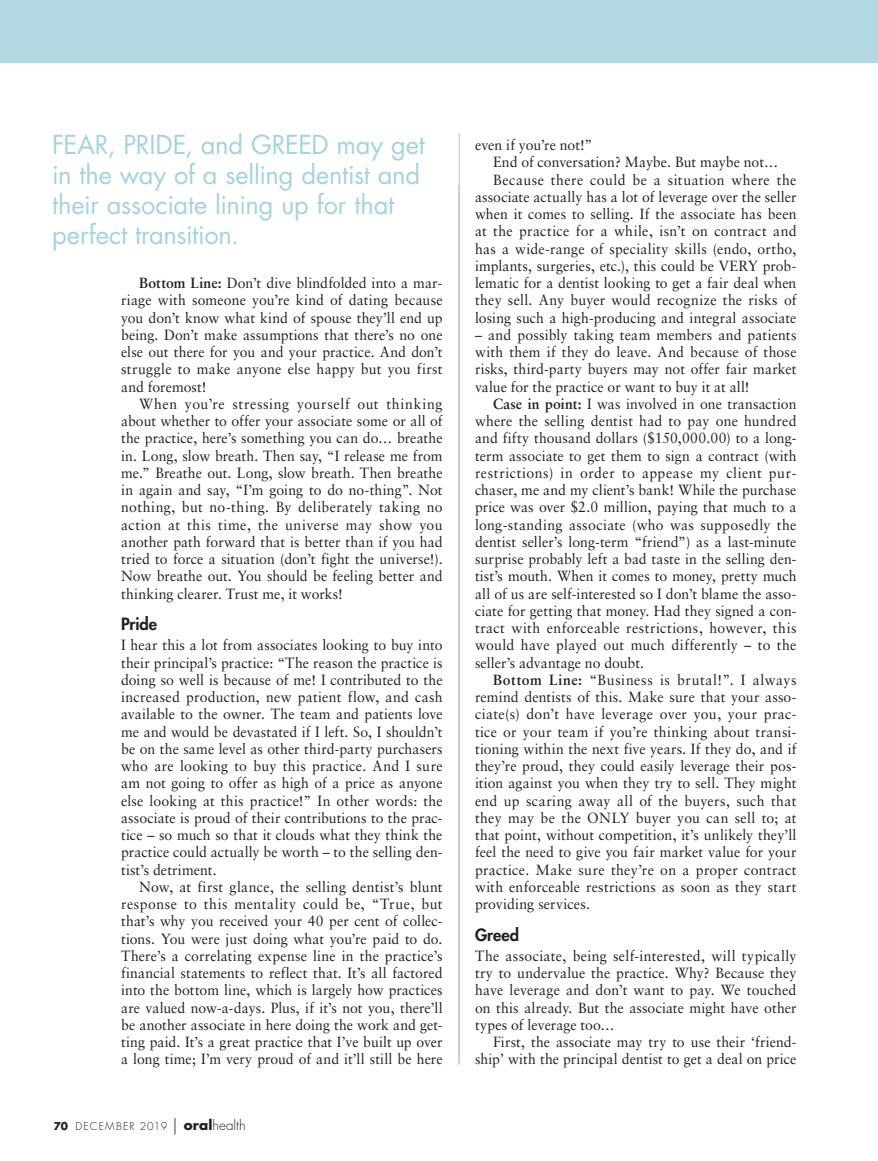
<style>
.page{position:relative;width:878px;height:1161px;background:#fff}
.page>*{position:absolute;margin:0;border:0;box-sizing:border-box;transform-origin:0 0}
.Pull_quote_callout{font:25.5px/30px "Futura Std";letter-spacing:-.01em;color:#a3d4dd}
.Subhead{font:800 16.5px "Futura Std";color:#231f20}
.Body{font:14.85px/17.2px "Sabon LT Std";letter-spacing:.01em;color:#231f20;text-align:justify;scale:.95 1}
.Body_no_indent{font:14.85px/17.2px "Sabon LT Std";letter-spacing:.005em;color:#231f20;text-align:justify;scale:.95 1}
.t1{font:300 10.5px "Futura Std";letter-spacing:.1em;color:#231f20}
.s1{font-weight:700}
.s2{font-size:16.5px}
.s3{font-weight:700;font-size:13.5px}
.s4{font-size:13.5px}
</style>
<div class="page">
<div style="left:0;top:0;width:878px;height:62px;background:#b2d9e2"></div>
<hr style="left:458px;top:185px;width:1px;height:880px;background:#bcbdc0">
<hr style="left:459px;top:133px;width:1px;height:930px;background:#bcbdc0">
<p class="Pull_quote_callout" style="left:52px;top:130px;width:374px">FEAR, PRIDE, and GREED may get in the way of a selling dentist and their associate lining up for that perfect transition.</p>
<p class="Body" style="left:121px;top:274px;width:340px;text-indent:18px"><span class="s1">Bottom Line:</span> Don’t dive blindfolded into a mar&shy;riage with someone you’re kind of dating because you don’t know what kind of spouse they’ll end up being. Don’t make assumptions that there’s no one else out there for you and your practice. And don’t struggle to make anyone else happy but you first and foremost!</p>
<p class="Body" style="left:121px;top:395px;width:340px;text-indent:18px">When you’re stressing yourself out thinking about whether to offer your associate some or all of the practice, here’s something you can do… breathe in. Long, slow breath. Then say, “I release me from me.” Breathe out. Long, slow breath. Then breathe in again and say, “I’m going to do no-thing”. Not nothing, but no-thing. By deliberately taking no action at this time, the universe may show you another path forward that is better than if you had tried to force a situation (don’t fight the universe!).<br>Now breathe out. You should be feeling better and thinking clearer. Trust me, it works!</p>
<p class="Subhead" style="left:121px;top:613px;width:38px">Pride</p>
<p class="Body_no_indent" style="left:121px;top:636px;width:340px">I hear this a lot from associates looking to buy into their principal’s practice: “The reason the practice is doing so well is because of me! I contributed to the increased production, new patient flow, and cash available to the owner. The team and patients love me and would be devastated if I left. So, I shouldn’t be on the same level as other third-party purchasers who are looking to buy this practice. And I sure am not going to offer as high of a price as anyone else looking at this practice!” In other words: the associate is proud of their contributions to the prac&shy;tice – so much so that it clouds what they think the practice could actually be worth – to the selling den&shy;tist’s detriment.</p>
<p class="Body" style="left:121px;top:878px;width:340px;text-indent:18px">Now, at first glance, the selling dentist’s blunt response to this mentality could be, “True, but that’s why you received your 40 per cent of collec&shy;tions. You were just doing what you’re paid to do.<br>There’s a correlating expense line in the practice’s financial statements to reflect that. It’s all factored into the bottom line, which is largely how practices are valued now-a-days. Plus, if it’s not you, there’ll be another associate in here doing the work and get&shy;ting paid. It’s a great practice that I’ve built up over a long time; I’m very proud of and it’ll still be here</p>
<p class="t1" style="left:54px;top:1119px;width:193px"><span class="s1">70</span> DECEMBER 2019 <span class="s2">|</span> <span class="s3">oral</span><span class="s4">health</span></p>
<p class="Body" style="left:475px;top:136px;width:125px">even if you’re not!”</p>
<p class="Body" style="left:493px;top:153px;width:301px">End of conversation? Maybe. But maybe not…</p>
<p class="Body" style="left:475px;top:171px;width:340px;text-indent:18px">Because there could be a situation where the associate actually has a lot of leverage over the seller when it comes to selling. If the associate has been at the practice for a while, isn’t on contract and has a wide-range of speciality skills (endo, ortho, implants, surgeries, etc.), this could be VERY prob&shy;lematic for a dentist looking to get a fair deal when they sell. Any buyer would recognize the risks of losing such a high-producing and integral associate</p>
<p class="Body" style="left:475px;top:326px;width:340px">– and possibly taking team members and patients with them if they do leave. And because of those risks, third-party buyers may not offer fair market value for the practice or want to buy it at all!</p>
<p class="Body" style="left:475px;top:395px;width:340px;text-indent:18px"><span class="s1">Case in point:</span> I was involved in one transaction where the selling dentist had to pay one hundred and fifty thousand dollars ($150,000.00) to a long&shy;term associate to get them to sign a contract (with restrictions) in order to appease my client pur&shy;chaser, me and my client’s bank! While the purchase price was over $2.0 million, paying that much to a long-standing associate (who was supposedly the dentist seller’s long-term “friend”) as a last-minute surprise probably left a bad taste in the selling den&shy;tist’s mouth. When it comes to money, pretty much all of us are self-interested so I don’t blame the asso&shy;ciate for getting that money. Had they signed a con&shy;tract with enforceable restrictions, however, this would have played out much differently – to the seller’s advantage no doubt.</p>
<p class="Body" style="left:475px;top:671px;width:340px;text-indent:18px"><span class="s1">Bottom Line:</span> “Business is brutal!”. I always remind dentists of this. Make sure that your asso&shy;ciate(s) don’t have leverage over you, your prac&shy;tice or your team if you’re thinking about transi&shy;tioning within the next five years. If they do, and if they’re proud, they could easily leverage their pos&shy;ition against you when they try to sell. They might end up scaring away all of the buyers, such that they may be the ONLY buyer you can sell to; at that point, without competition, it’s unlikely they’ll feel the need to give you fair market value for your practice. Make sure they’re on a proper contract with enforceable restrictions as soon as they start providing services.</p>
<p class="Subhead" style="left:475px;top:924px;width:46px">Greed</p>
<p class="Body_no_indent" style="left:475px;top:947px;width:340px">The associate, being self-interested, will typically try to undervalue the practice. Why? Because they have leverage and don’t want to pay. We touched on this already. But the associate might have other types of leverage too…</p>
<p class="Body" style="left:475px;top:1033px;width:340px;text-align:right">First, the associate may try to use their ‘friend&shy;ship’ with the principal dentist to get a deal on price</p>
</div>
